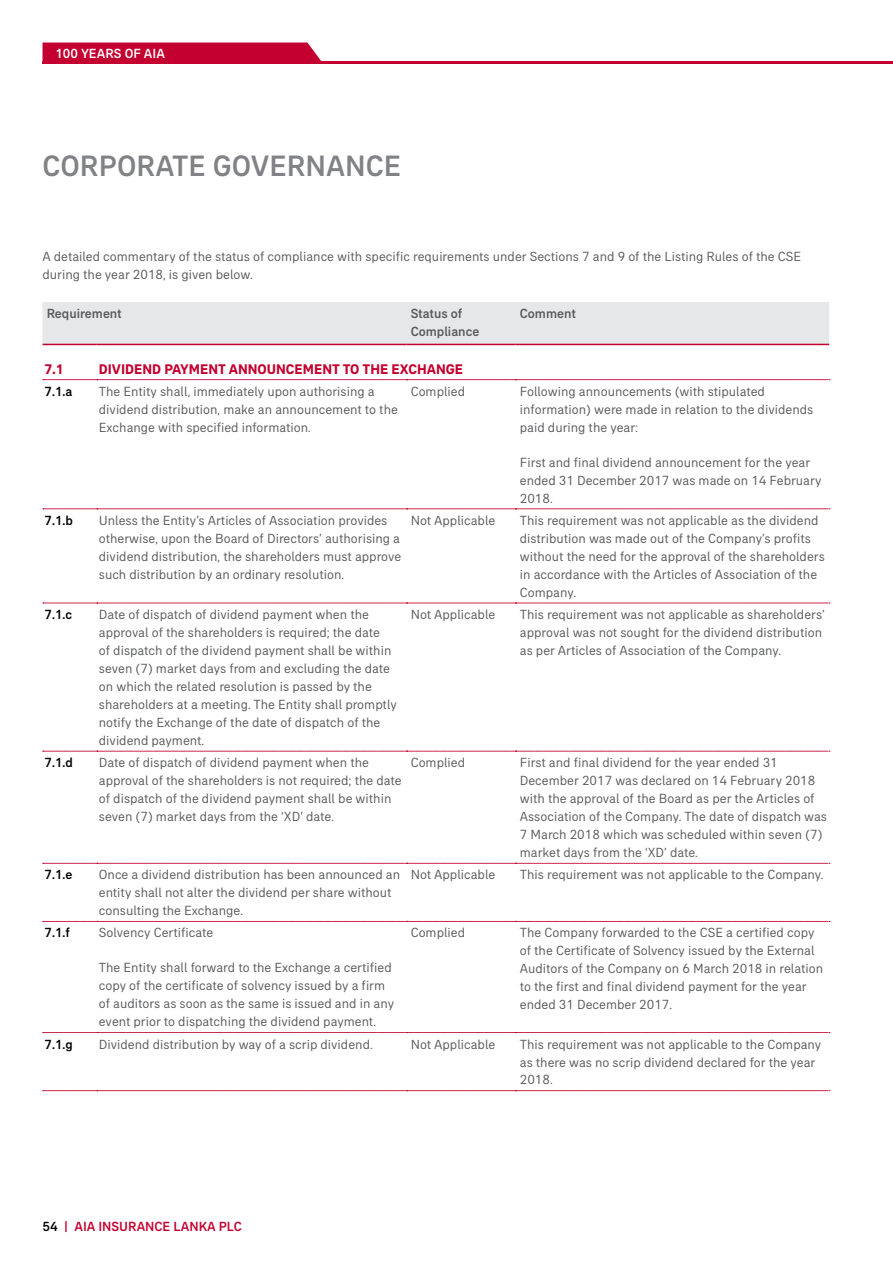
<style>
.page{position:relative;width:893px;height:1263px;background:#fff}
.page>*{position:absolute;margin:0;border:0;box-sizing:border-box;transform-origin:0 0}
.t1{font:500 30px "AIA Everest";color:#808285}
.t2{font:700 14.25px "AIA Everest";color:#c3002f}
.t3{font:13.5px/18px "AIA Everest";color:#58595b}
.t4{font:500 13.5px/18px "AIA Everest";color:#58595b}
.t5{font:500 13.5px "AIA Everest";color:#000}
.t6{font:500 13.5px "AIA Everest";color:#c3002f}
.t7{font:500 13.5px "AIA Everest";color:#fff}
.s1{color:#000}
</style>
<div class="page">
<hr style="left:43px;top:61px;width:850px;height:3px;background:#c3002f">
<div style="left:43px;top:43px;width:278px;height:18px;background:#c3002f"></div>
<div style="left:43px;top:302px;width:786px;height:42px;background:#e6e7e8"></div>
<svg style="left:43px;top:379px;width:787px;height:1px"></svg>
<svg style="left:43px;top:509px;width:787px;height:1px"></svg>
<svg style="left:43px;top:603px;width:787px;height:1px"></svg>
<svg style="left:43px;top:751px;width:787px;height:1px"></svg>
<svg style="left:43px;top:863px;width:787px;height:1px"></svg>
<svg style="left:43px;top:921px;width:787px;height:1px"></svg>
<svg style="left:43px;top:1032px;width:787px;height:1px"></svg>
<svg style="left:43px;top:1090px;width:787px;height:1px"></svg>
<hr style="left:43px;top:344px;width:54px;height:1px;background:#c3002f">
<hr style="left:97px;top:344px;width:309px;height:1px;background:#c3002f">
<hr style="left:406px;top:344px;width:110px;height:1px;background:#c3002f">
<hr style="left:516px;top:344px;width:313px;height:1px;background:#c3002f">
<p class="t7" style="left:55px;top:46px;width:111px">100 YEARS OF AIA</p>
<h1 class="t1" style="left:43px;top:148px;width:360px">CORPORATE GOVERNANCE</h1>
<p class="t3" style="left:43px;top:247px;width:760px">A detailed commentary of the status of compliance with specific requirements under Sections 7 and 9 of the Listing Rules of the CSE during the year 2018, is given below.</p>
<p class="t4" style="left:47px;top:304px;width:76px">Requirement</p>
<p class="t4" style="left:411px;top:304px;width:70px">Status of<br>Compliance</p>
<p class="t4" style="left:520px;top:304px;width:58px">Comment</p>
<p class="t2" style="left:45px;top:360px;width:21px">7.1</p>
<p class="t2" style="left:99px;top:360px;width:366px">DIVIDEND PAYMENT ANNOUNCEMENT TO THE EXCHANGE</p>
<p class="t5" style="left:45px;top:383px;width:29px">7.1.a</p>
<p class="t3" style="left:99px;top:382px;width:301px">The Entity shall, immediately upon authorising a dividend distribution, make an announcement to the<br>Exchange with specified information.</p>
<p class="t3" style="left:411px;top:382px;width:56px">Complied</p>
<p class="t3" style="left:520px;top:382px;width:295px">Following announcements (with stipulated information) were made in relation to the dividends paid during the year:</p>
<p class="t3" style="left:520px;top:453px;width:303px">First and final dividend announcement for the year ended 31 December 2017 was made on 14 February<br>2018.</p>
<p class="t5" style="left:45px;top:512px;width:30px">7.1.b</p>
<p class="t3" style="left:99px;top:511px;width:304px">Unless the Entity’s Articles of Association provides otherwise, upon the Board of Directors’ authorising a dividend distribution, the shareholders must approve such distribution by an ordinary resolution.</p>
<p class="t3" style="left:411px;top:511px;width:86px">Not Applicable</p>
<p class="t3" style="left:520px;top:511px;width:306px">This requirement was not applicable as the dividend distribution was made out of the Company’s profits without the need for the approval of the shareholders in accordance with the Articles of Association of the Company.</p>
<p class="t5" style="left:45px;top:607px;width:29px">7.1.c</p>
<p class="t3" style="left:99px;top:605px;width:299px">Date of dispatch of dividend payment when the approval of the shareholders is required; the date<br>of dispatch of the dividend payment shall be within seven (7) market days from and excluding the date on which the related resolution is passed by the shareholders at a meeting. The Entity shall promptly notify the Exchange of the date of dispatch of the dividend payment.</p>
<p class="t3" style="left:411px;top:605px;width:86px">Not Applicable</p>
<p class="t3" style="left:520px;top:605px;width:306px">This requirement was not applicable as shareholders’ approval was not sought for the dividend distribution as per Articles of Association of the Company.</p>
<p class="t5" style="left:45px;top:755px;width:30px">7.1.d</p>
<p class="t3" style="left:99px;top:753px;width:304px">Date of dispatch of dividend payment when the approval of the shareholders is not required; the date of dispatch of the dividend payment shall be within seven (7) market days from the ‘XD’ date.</p>
<p class="t3" style="left:411px;top:753px;width:56px">Complied</p>
<p class="t3" style="left:520px;top:753px;width:309px">First and final dividend for the year ended 31<br>December 2017 was declared on 14 February 2018 with the approval of the Board as per the Articles of Association of the Company. The date of dispatch was 7 March 2018 which was scheduled within seven (7) market days from the ‘XD’ date.</p>
<p class="t5" style="left:45px;top:867px;width:29px">7.1.e</p>
<p class="t3" style="left:99px;top:865px;width:303px">Once a dividend distribution has been announced an entity shall not alter the dividend per share without consulting the Exchange.</p>
<p class="t3" style="left:411px;top:865px;width:86px">Not Applicable</p>
<p class="t3" style="left:520px;top:865px;width:305px">This requirement was not applicable to the Company.</p>
<p class="t5" style="left:45px;top:925px;width:27px">7.1.f</p>
<p class="t3" style="left:99px;top:923px;width:116px">Solvency Certificate</p>
<p class="t3" style="left:99px;top:958px;width:297px">The Entity shall forward to the Exchange a certified copy of the certificate of solvency issued by a firm of auditors as soon as the same is issued and in any event prior to dispatching the dividend payment.</p>
<p class="t3" style="left:411px;top:923px;width:56px">Complied</p>
<p class="t3" style="left:520px;top:923px;width:305px">The Company forwarded to the CSE a certified copy of the Certificate of Solvency issued by the External Auditors of the Company on 6 March 2018 in relation to the first and final dividend payment for the year ended 31 December 2017.</p>
<p class="t5" style="left:45px;top:1036px;width:30px">7.1.g</p>
<p class="t3" style="left:99px;top:1035px;width:276px">Dividend distribution by way of a scrip dividend.</p>
<p class="t3" style="left:411px;top:1035px;width:86px">Not Applicable</p>
<p class="t3" style="left:520px;top:1035px;width:303px">This requirement was not applicable to the Company as there was no scrip dividend declared for the year<br>2018.</p>
<p class="t6" style="left:43px;top:1218px;width:201px"><span class="s1">54</span> | AIA INSURANCE LANKA PLC</p>
</div>
